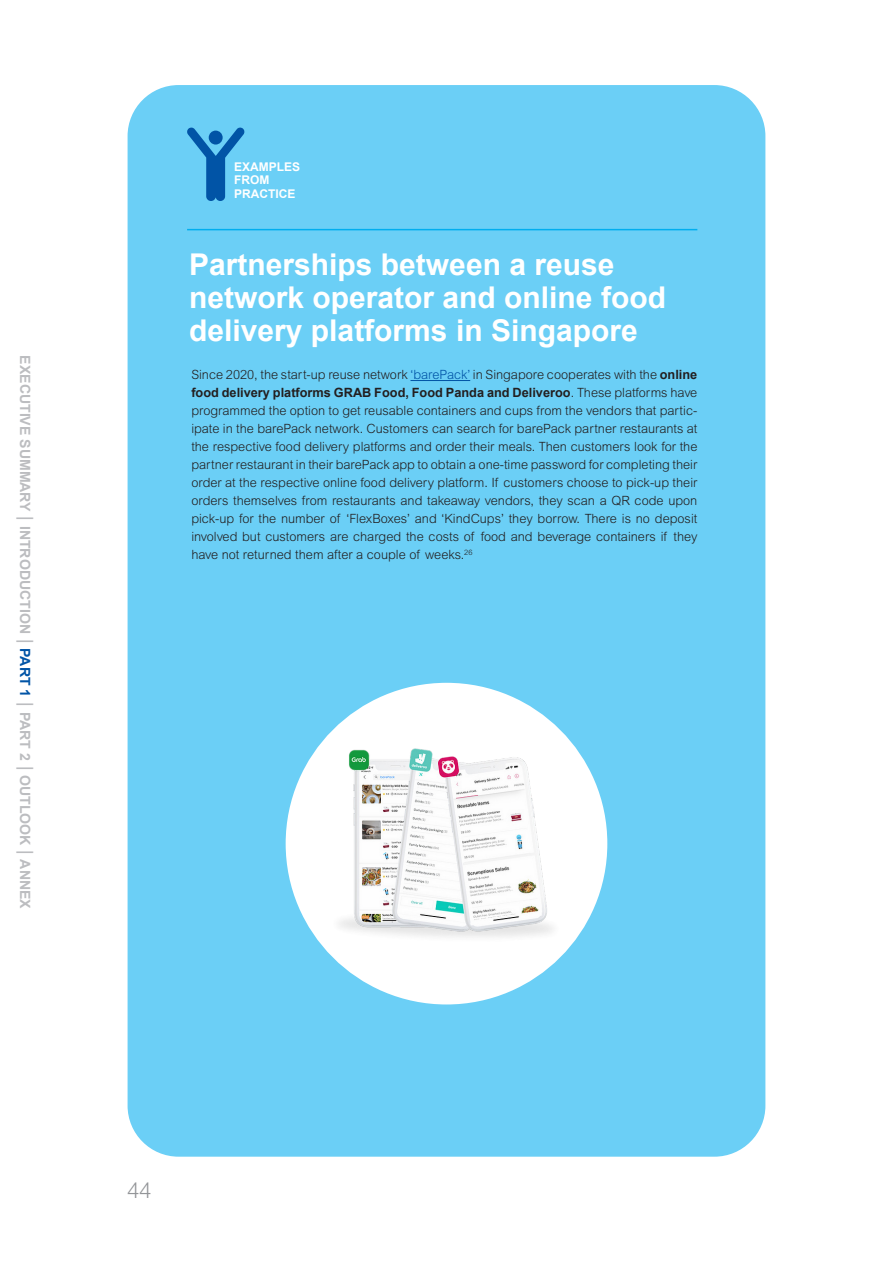
<style>
.page{position:relative;width:893px;height:1263px;background:#fff}
.page>*{position:absolute;margin:0;border:0;box-sizing:border-box;transform-origin:0 0}
.t1{font:700 30px/33px "Arial";color:#fff}
.t2{font:300 21.75px "Arial MT Std";color:#939598}
.t3{font:700 14.1px "Arial";color:#bcbdc0}
.t4{font:300 12.75px/18px "Arial MT Std";color:#231f20;text-align:justify}
.t5{font:700 12px "Arial";color:#fff}
.s1{font-family:"Arial MT Std";font-weight:300;font-size:23.55px}
.s2{color:#0154a6}
.s3{font-family:"Arial";font-weight:700}
</style>
<div class="page">
<div style="left:128px;top:85px;width:637px;height:1072px;background:#6bcff6;border-radius:51px"></div>
<div style="left:286px;top:683px;width:321px;height:321px;background:#fff;border-radius:50%"></div>
<hr style="left:410px;top:380px;width:60px;height:1px;background:#0154a6">
<hr style="left:187px;top:229px;width:510px;height:1px;background:#00aeef">
<svg style="left:187px;top:127px;width:58px;height:74px"></svg>
<img style="left:327px;top:723px;width:242px;height:228px">
<p class="t3" style="left:35px;top:355px;width:555px;rotate:90deg">EXECUTIVE SUMMARY <span class="s1">I</span> INTRODUCTION <span class="s1">I</span> <span class="s2">PART 1</span> <span class="s1">I</span> PART 2 <span class="s1">I</span> OUTLOOK <span class="s1">I</span> ANNEX</p>
<p class="t5" style="left:234px;top:159px;width:68px">EXAMPLES</p>
<p class="t5" style="left:234px;top:172px;width:37px">FROM</p>
<p class="t5" style="left:234px;top:186px;width:63px">PRACTICE</p>
<p class="t1" style="left:189px;top:249px;width:478px">Partnerships between a reuse network operator and online food delivery platforms in Singapore</p>
<p class="t4" style="left:191px;top:366px;width:508px">Since 2020, the start-up reuse network <span class="s2">‘barePack’</span> in Singapore cooperates with the <span class="s3">online food delivery platforms GRAB Food, Food Panda and Deliveroo</span>. These platforms have programmed the option to get reusable containers and cups from the vendors that partic&shy;ipate in the barePack network. Customers can search for barePack partner restaurants at the respective food delivery platforms and order their meals. Then customers look for the partner restaurant in their barePack app to obtain a one-time password for completing their order at the respective online food delivery platform. If customers choose to pick-up their orders themselves from restaurants and takeaway vendors, they scan a QR code upon pick-up for the number of ‘FlexBoxes’ and ‘KindCups’ they borrow. There is no deposit involved but customers are charged the costs of food and beverage containers if they have not returned them after a couple of weeks.<sup>26</sup></p>
<h2 class="t2" style="left:128px;top:1178px;width:26px">44</h2>
</div>
